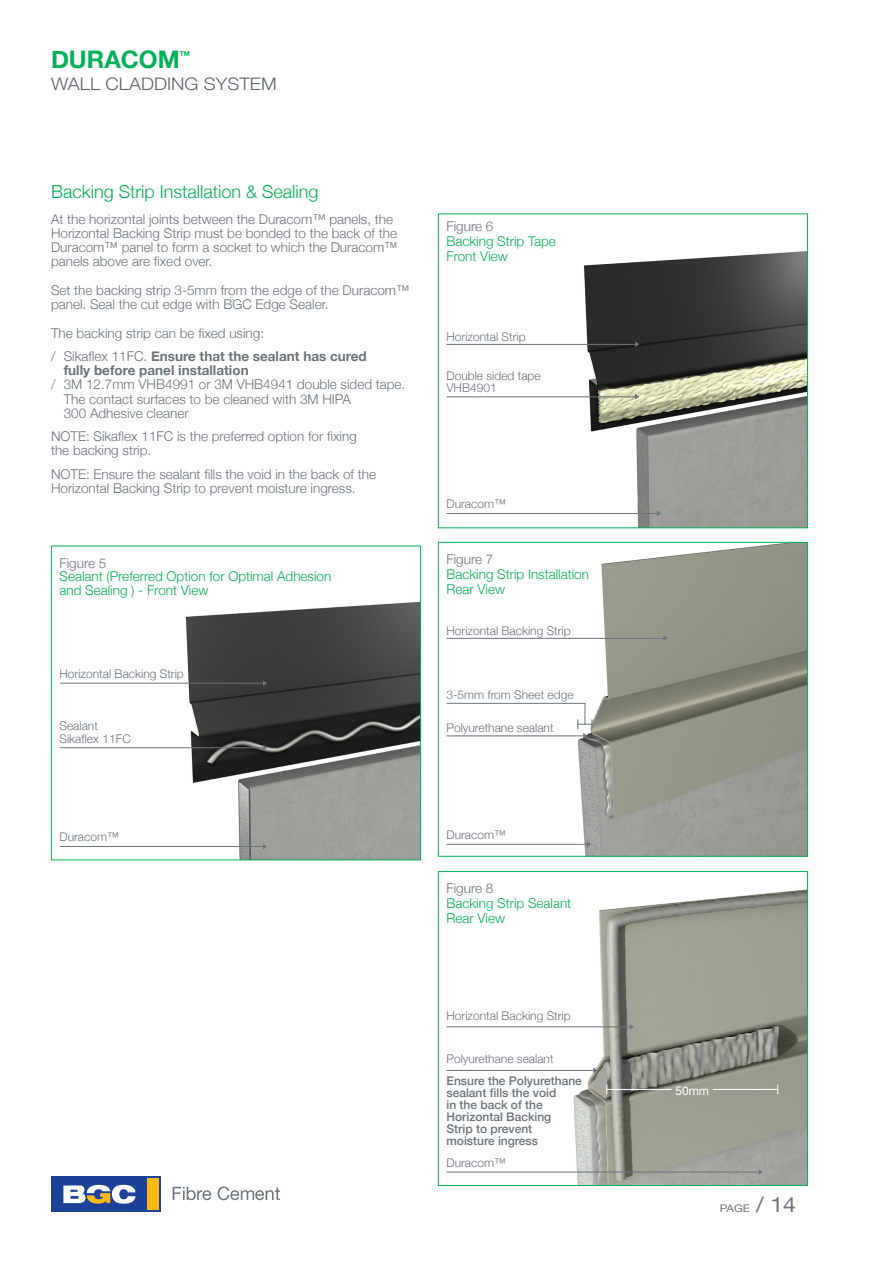
<style>
.page{position:relative;width:893px;height:1263px;background:#fff}
.page>*{position:absolute;margin:0;border:0;box-sizing:border-box;transform-origin:0 0}
.t1{font:700 24.15px "Helvetica Neue";color:#00b156}
.t2{font:300 18px "Helvetica Neue";color:#00b156}
.t3{font:300 17.25px "Helvetica Neue";color:#5d6771;scale:1.1 1}
.t4{font:300 13.5px/14.2px "Helvetica Neue";color:#6a747b}
.t5{font:300 13.5px/15px "Helvetica Neue";color:#00b156}
.t6{font:700 13.5px "Helvetica Neue";color:#6a747b}
.t7{font:300 12px/13.5px "Helvetica Neue";color:#6a747b}
.t8{font:500 12px/12px "Helvetica Neue";color:#6a747b}
.t9{font:12px "Helvetica Neue";color:#fff}
.t10{font:10.5px "Helvetica Neue";color:#6a747b;scale:1.1 1}
.t11{font:700 6.75px "Helvetica Neue";color:#00b156}
.s1{font-weight:700}
.s2{font-size:21px}
</style>
<div class="page">
<div style="left:51px;top:1176px;width:110px;height:36px;background:#1b4298"></div>
<div style="left:147px;top:1178px;width:11px;height:32px;background:#fdb913"></div>
<svg style="left:63px;top:1184px;width:73px;height:20px"></svg>
<svg style="left:173px;top:1187px;width:38px;height:13px"></svg>
<svg style="left:218px;top:1186px;width:62px;height:14px"></svg>
<img style="left:89px;top:601px;width:330px;height:257px">
<div style="left:51px;top:546px;width:370px;height:314px;border:1px solid #00b156"></div>
<hr style="left:60px;top:683px;width:204px;height:1px;background:#6a747b">
<hr style="left:60px;top:747px;width:204px;height:1px;background:#6a747b">
<hr style="left:60px;top:846px;width:204px;height:1px;background:#6a747b">
<img style="left:488px;top:251px;width:318px;height:275px">
<div style="left:438px;top:214px;width:370px;height:314px;border:1px solid #00b156"></div>
<hr style="left:446px;top:344px;width:193px;height:1px;background:#6a747b">
<hr style="left:446px;top:513px;width:213px;height:1px;background:#6a747b">
<hr style="left:446px;top:396px;width:193px;height:1px;background:#6a747b">
<img style="left:490px;top:889px;width:316px;height:295px">
<div style="left:438px;top:871px;width:370px;height:315px;border:1px solid #00b156"></div>
<hr style="left:446px;top:1172px;width:315px;height:1px;background:#6a747b">
<hr style="left:446px;top:1070px;width:150px;height:1px;background:#6a747b">
<hr style="left:446px;top:1026px;width:185px;height:1px;background:#6a747b">
<hr style="left:607px;top:1089px;width:65px;height:1px;background:#fff">
<hr style="left:713px;top:1089px;width:65px;height:1px;background:#fff">
<img style="left:484px;top:544px;width:322px;height:311px">
<div style="left:438px;top:542px;width:370px;height:315px;border:1px solid #00b156"></div>
<hr style="left:446px;top:638px;width:220px;height:1px;background:#6a747b">
<hr style="left:446px;top:844px;width:142px;height:1px;background:#6a747b">
<svg style="left:635px;top:341px;width:4px;height:6px"></svg>
<svg style="left:635px;top:394px;width:4px;height:6px"></svg>
<svg style="left:657px;top:510px;width:4px;height:6px"></svg>
<svg style="left:663px;top:635px;width:4px;height:6px"></svg>
<svg style="left:263px;top:680px;width:4px;height:6px"></svg>
<svg style="left:263px;top:745px;width:4px;height:6px"></svg>
<svg style="left:263px;top:844px;width:4px;height:5px"></svg>
<svg style="left:446px;top:703px;width:147px;height:36px"></svg>
<svg style="left:587px;top:841px;width:4px;height:6px"></svg>
<svg style="left:630px;top:1024px;width:4px;height:6px"></svg>
<svg style="left:593px;top:1067px;width:4px;height:6px"></svg>
<svg style="left:759px;top:1169px;width:4px;height:6px"></svg>
<h1 class="t1" style="left:51px;top:41px;width:130px">DURACOM</h1>
<p class="t11" style="left:180px;top:48px;width:12px">TM</p>
<p class="t3" style="left:51px;top:70px;width:207px">WALL CLADDING SYSTEM</p>
<h2 class="t2" style="left:51px;top:177px;width:269px">Backing Strip Installation &amp; Sealing</h2>
<p class="t4" style="left:51px;top:211px;width:348px">At the horizontal joints between the Duracom™ panels, the Horizontal Backing Strip must be bonded to the back of the Duracom™ panel to form a socket to which the Duracom™ panels above are fixed over.</p>
<p class="t4" style="left:51px;top:282px;width:360px">Set the backing strip 3-5mm from the edge of the Duracom™ panel. Seal the cut edge with BGC Edge Sealer.</p>
<p class="t4" style="left:51px;top:320px;width:317px;line-height:23.2px">The backing strip can be fixed using:<br>/ Sikaflex 11FC. <span class="s1">Ensure that the sealant has cured</span></p>
<p class="t6" style="left:64px;top:360px;width:186px">fully before panel installation</p>
<p class="t4" style="left:64px;top:376px;width:343px;text-indent:-13px">/ 3M 12.7mm VHB4991 or 3M VHB4941 double sided tape.<br>The contact surfaces to be cleaned with 3M HIPA<br>300 Adhesive cleaner</p>
<p class="t4" style="left:51px;top:428px;width:307px">NOTE: Sikaflex 11FC is the preferred option for fixing the backing strip.</p>
<p class="t4" style="left:51px;top:466px;width:327px">NOTE: Ensure the sealant fills the void in the back of the<br>Horizontal Backing Strip to prevent moisture ingress.</p>
<p class="t4" style="left:60px;top:555px;width:48px">Figure 5</p>
<p class="t5" style="left:60px;top:569px;width:273px;line-height:13.5px">Sealant (Preferred Option for Optimal Adhesion and Sealing ) - Front View</p>
<p class="t7" style="left:60px;top:666px;width:126px">Horizontal Backing Strip</p>
<p class="t7" style="left:60px;top:718px;width:73px">Sealant<br>Sikaflex 11FC</p>
<p class="t7" style="left:60px;top:829px;width:61px">Duracom™</p>
<p class="t4" style="left:446px;top:218px;width:48px">Figure 6</p>
<p class="t5" style="left:446px;top:233px;width:111px">Backing Strip Tape<br>Front View</p>
<p class="t7" style="left:446px;top:329px;width:81px">Horizontal Strip</p>
<p class="t7" style="left:446px;top:368px;width:96px;line-height:12px">Double sided tape<br>VHB4901</p>
<p class="t7" style="left:446px;top:496px;width:61px">Duracom™</p>
<p class="t4" style="left:446px;top:551px;width:48px">Figure 7</p>
<p class="t5" style="left:446px;top:565px;width:144px">Backing Strip Installation<br>Rear View</p>
<p class="t7" style="left:446px;top:623px;width:126px">Horizontal Backing Strip</p>
<p class="t7" style="left:446px;top:687px;width:129px">3-5mm from Sheet edge</p>
<p class="t7" style="left:446px;top:720px;width:109px">Polyurethane sealant</p>
<p class="t7" style="left:446px;top:827px;width:61px">Duracom™</p>
<p class="t4" style="left:446px;top:880px;width:48px">Figure 8</p>
<p class="t5" style="left:446px;top:895px;width:126px">Backing Strip Sealant<br>Rear View</p>
<p class="t7" style="left:446px;top:1008px;width:126px">Horizontal Backing Strip</p>
<p class="t7" style="left:446px;top:1051px;width:109px">Polyurethane sealant</p>
<p class="t8" style="left:446px;top:1074px;width:137px">Ensure the Polyurethane sealant fills the void<br>in the back of the<br>Horizontal Backing<br>Strip to prevent moisture ingress</p>
<p class="t7" style="left:446px;top:1155px;width:61px">Duracom™</p>
<p class="t9" style="left:675px;top:1081px;width:35px">50mm</p>
<p class="t10" style="left:720px;top:1201px;width:71px">PAGE <span class="s2">/ 14</span></p>
</div>
